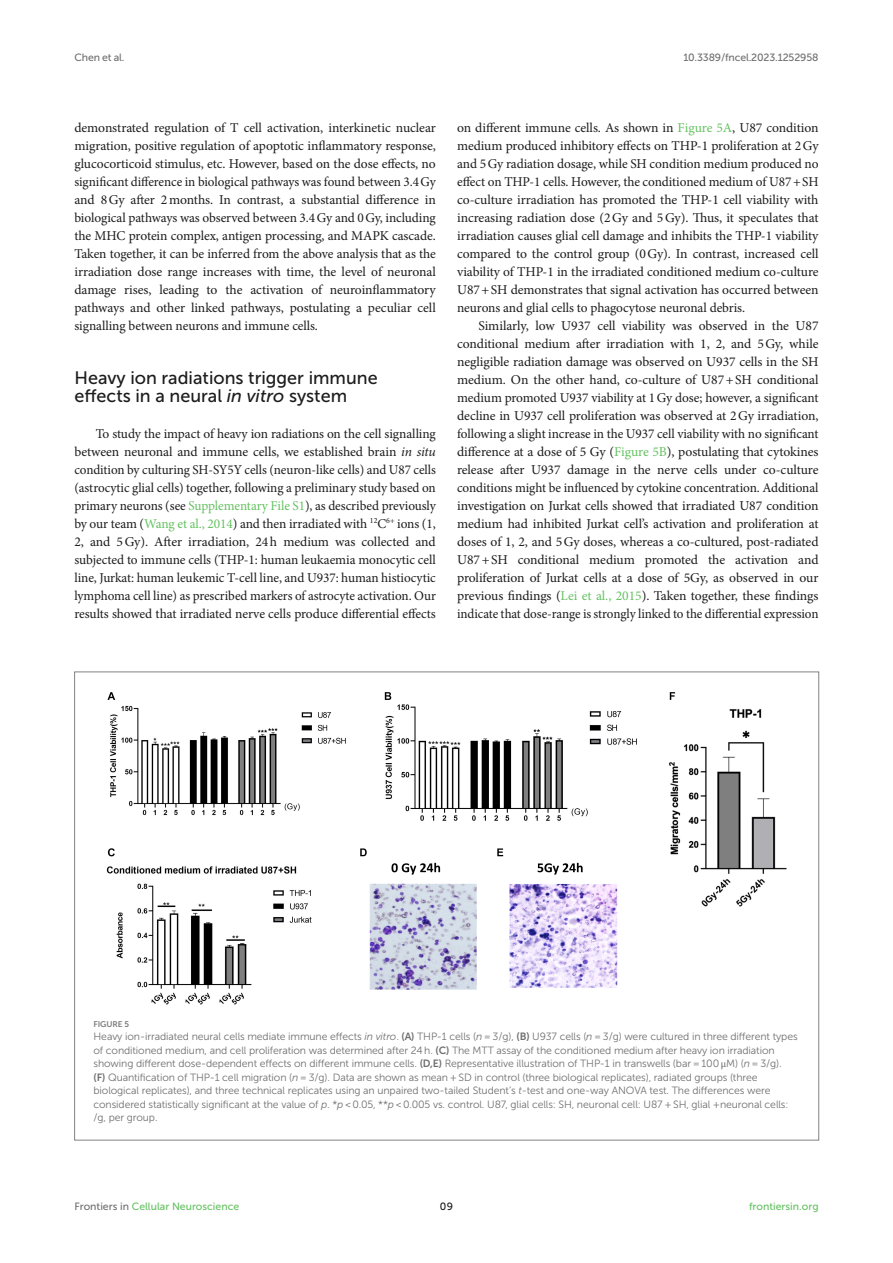
<style>
.page{position:relative;width:893px;height:1263px;background:#fff}
.page>*{position:absolute;margin:0;border:0;box-sizing:border-box;transform-origin:0 0}
.HEAD_2{font:18px/18px "Museo Sans 500";color:#1b1c1b}
.TEXT{font:13.5px/18px "Minion Pro";letter-spacing:-.005em;color:#1b1c1b;text-align:justify}
.TEXT_FLUSH{font:13.5px/18px "Minion Pro";letter-spacing:-.005em;color:#1b1c1b;text-align:justify}
.FIG_LEG{font:10.5px/13.5px "Museo Sans 300";letter-spacing:-.01em;color:#706f70}
.t1{font:10.5px "Museo Sans 500";color:#65c161}
.t2{font:10.5px "Museo Sans 500";letter-spacing:-.015em;color:#706f70}
.t3{font:10.5px "Museo Sans 500";color:#1b1c1b}
.FIG_HD{font:8.25px "Museo Sans 700";letter-spacing:-.01em;color:#7e7f7f}
.s1{font-style:italic}
.s2{color:#65c161}
.s3{font-family:"Museo Sans 700"}
.s4{font-family:"STIX General"}
.s5{color:#706f70}
</style>
<div class="page">
<img style="left:106px;top:692px;width:681px;height:313px">
<p class="t2" style="left:74px;top:51px;width:52px">Chen et al.</p>
<p class="t2" style="left:683px;top:51px;width:137px">10.3389/fncel.2023.1252958</p>
<p class="TEXT" style="left:74px;top:119px;width:363px">demonstrated regulation of T cell activation, interkinetic nuclear migration, positive regulation of apoptotic inflammatory response, glucocorticoid stimulus, etc. However, based on the dose effects, no significant difference in biological pathways was found between 3.4Gy and 8Gy after 2months. In contrast, a substantial difference in biological pathways was observed between 3.4Gy and 0Gy, including the MHC protein complex, antigen processing, and MAPK cascade.<br>Taken together, it can be inferred from the above analysis that as the irradiation dose range increases with time, the level of neuronal damage rises, leading to the activation of neuroinflammatory pathways and other linked pathways, postulating a peculiar cell signalling between neurons and immune cells.</p>
<p class="HEAD_2" style="left:74px;top:369px;width:305px">Heavy ion radiations trigger immune effects in a neural <span class="s1">in vitro</span> system</p>
<p class="TEXT_FLUSH" style="left:74px;top:425px;width:363px;text-indent:21px">To study the impact of heavy ion radiations on the cell signalling between neuronal and immune cells, we established brain <span class="s1">in situ </span>condition by culturing SH-SY5Y cells (neuron-like cells) and U87 cells (astrocytic glial cells) together, following a preliminary study based on primary neurons (see <span class="s2">Supplementary File S1</span>), as described previously by our team (<span class="s2">Wang et al., 2014</span>) and then irradiated with <sup>12</sup>C<sup>6+</sup> ions (1, 2, and 5Gy). After irradiation, 24h medium was collected and subjected to immune cells (THP-1: human leukaemia monocytic cell line, Jurkat: human leukemic T-cell line, and U937: human histiocytic lymphoma cell line) as prescribed markers of astrocyte activation. Our results showed that irradiated nerve cells produce differential effects</p>
<p class="TEXT_FLUSH" style="left:457px;top:119px;width:363px">on different immune cells. As shown in <span class="s2">Figure 5A</span>, U87 condition medium produced inhibitory effects on THP-1 proliferation at 2Gy and 5Gy radiation dosage, while SH condition medium produced no effect on THP-1 cells. However, the conditioned medium of U87+SH co-culture irradiation has promoted the THP-1 cell viability with increasing radiation dose (2Gy and 5Gy). Thus, it speculates that irradiation causes glial cell damage and inhibits the THP-1 viability compared to the control group (0Gy). In contrast, increased cell viability of THP-1 in the irradiated conditioned medium co-culture U87+SH demonstrates that signal activation has occurred between neurons and glial cells to phagocytose neuronal debris.</p>
<p class="TEXT" style="left:457px;top:317px;width:363px;text-indent:21px">Similarly, low U937 cell viability was observed in the U87 conditional medium after irradiation with 1, 2, and 5Gy, while negligible radiation damage was observed on U937 cells in the SH medium. On the other hand, co-culture of U87+SH conditional medium promoted U937 viability at 1Gy dose; however, a significant decline in U937 cell proliferation was observed at 2Gy irradiation, following a slight increase in the U937 cell viability with no significant difference at a dose of 5 Gy (<span class="s2">Figure 5B</span>), postulating that cytokines release after U937 damage in the nerve cells under co-culture conditions might be influenced by cytokine concentration. Additional investigation on Jurkat cells showed that irradiated U87 condition medium had inhibited Jurkat cell’s activation and proliferation at doses of 1, 2, and 5Gy doses, whereas a co-cultured, post-radiated U87+SH conditional medium promoted the activation and proliferation of Jurkat cells at a dose of 5Gy, as observed in our previous findings (<span class="s2">Lei et al., 2015</span>). Taken together, these findings indicate that dose-range is strongly linked to the differential expression</p>
<p class="FIG_HD" style="left:94px;top:1019px;width:37px">FIGURE 5</p>
<p class="FIG_LEG" style="left:94px;top:1030px;width:706px">Heavy ion-irradiated neural cells mediate immune effects <span class="s1">in vitro</span>. <span class="s3">(A)</span> THP-1 cells (<span class="s1">n</span> = 3/g), <span class="s3">(B)</span> U937 cells (<span class="s1">n</span> = 3/g) were cultured in three different types of conditioned medium, and cell proliferation was determined after 24 h. <span class="s3">(C)</span> The MTT assay of the conditioned medium after heavy ion irradiation showing different dose-dependent effects on different immune cells. <span class="s3">(D,E)</span> Representative illustration of THP-1 in transwells (bar = 100 <span class="s4">μ</span>M) (<span class="s1">n</span> = 3/g).<br><span class="s3">(F)</span> Quantification of THP-1 cell migration (<span class="s1">n</span> = 3/g). Data are shown as mean + SD in control (three biological replicates), radiated groups (three biological replicates), and three technical replicates using an unpaired two-tailed Student’s <span class="s1">t</span>-test and one-way ANOVA test. The differences were considered statistically significant at the value of <span class="s1">p</span>. *<span class="s1">p</span> &lt; 0.05, **<span class="s1">p</span> &lt; 0.005 vs. control. U87, glial cells: SH, neuronal cell: U87 + SH, glial +neuronal cells: /g, per group.</p>
<p class="t1" style="left:74px;top:1200px;width:166px"><span class="s5">Frontiers in</span> Cellular Neuroscience</p>
<p class="t3" style="left:440px;top:1200px;width:15px">09</p>
<p class="t1" style="left:749px;top:1200px;width:71px">frontiersin.org</p>
</div>
